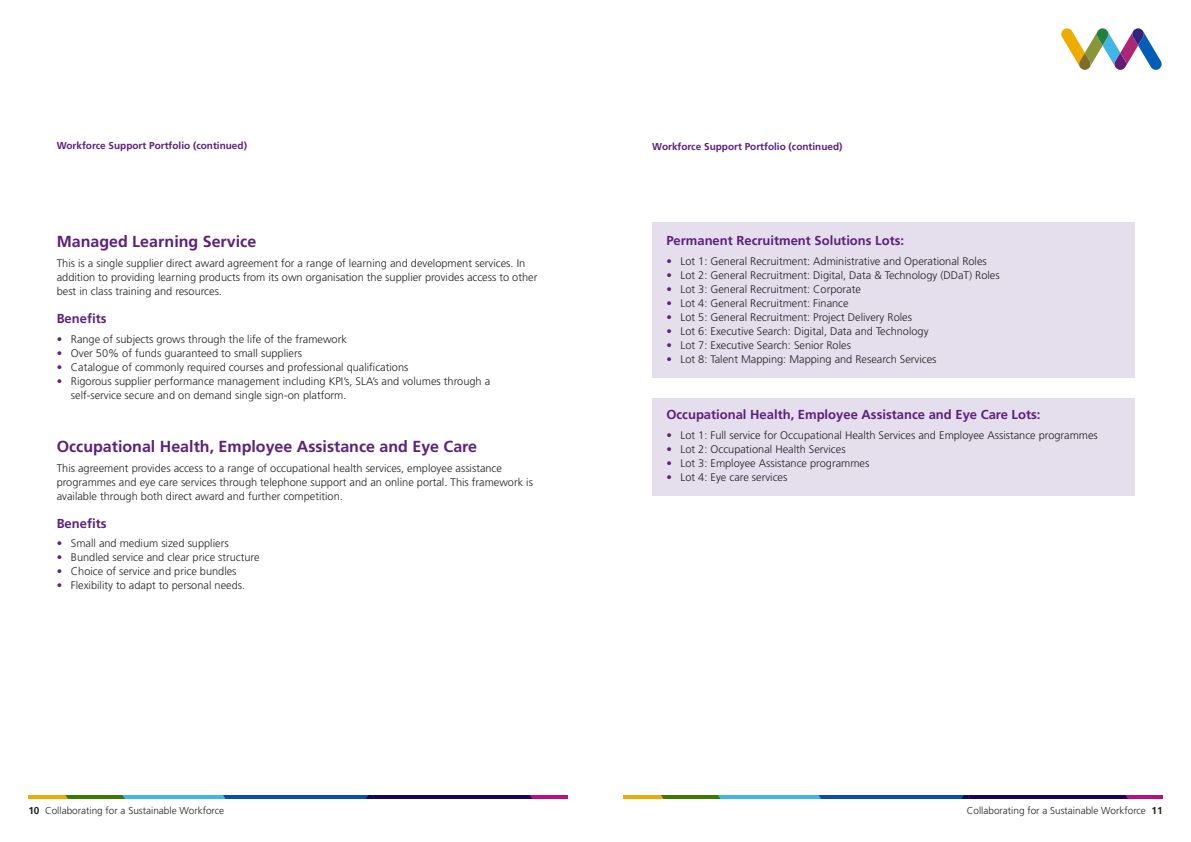
<style>
.page{position:relative;width:1191px;height:842px;background:#fff}
.page>*{position:absolute;margin:0;border:0;box-sizing:border-box;transform-origin:0 0}
.t1{font:700 16px "Frutiger";color:#5b207d}
.t2{font:700 13px "Frutiger";color:#5b207d}
.t3{font:300 11px/14px "Frutiger";color:#231f20}
.t4{font:300 10px "Frutiger";color:#231f20}
.t5{font:700 10px "Frutiger";color:#5b207d}
.s1{color:#5b207d}
.s2{font-weight:700}
</style>
<div class="page">
<svg style="left:624px;top:796px;width:538px;height:3px;background:#37527f"></svg>
<svg style="left:1061px;top:28px;width:100px;height:42px"></svg>
<svg style="left:28px;top:796px;width:539px;height:3px;background:#37527f"></svg>
<div style="left:652px;top:222px;width:482px;height:155px;background:#e5deec"></div>
<div style="left:652px;top:399px;width:482px;height:97px;background:#e5deec"></div>
<p class="t5" style="left:57px;top:140px;width:192px">Workforce Support Portfolio (continued)</p>
<p class="t1" style="left:57px;top:232px;width:201px">Managed Learning Service</p>
<p class="t3" style="left:57px;top:256px;width:482px">This is a single supplier direct award agreement for a range of learning and development services. In addition to providing learning products from its own organisation the supplier provides access to other best in class training and resources.</p>
<p class="t2" style="left:57px;top:311px;width:51px">Benefits</p>
<p class="t3" style="left:57px;top:332px;width:292px"><span class="s1">•</span> Range of subjects grows through the life of the framework</p>
<p class="t3" style="left:57px;top:346px;width:247px"><span class="s1">•</span> Over 50% of funds guaranteed to small suppliers</p>
<p class="t3" style="left:57px;top:360px;width:353px"><span class="s1">•</span> Catalogue of commonly required courses and professional qualifications</p>
<p class="t3" style="left:71px;top:374px;width:421px;text-indent:-14px"><span class="s1">•</span> Rigorous supplier performance management including KPI’s, SLA’s and volumes through a self-service secure and on demand single sign-on platform.</p>
<p class="t1" style="left:57px;top:437px;width:422px">Occupational Health, Employee Assistance and Eye Care</p>
<p class="t3" style="left:57px;top:461px;width:478px">This agreement provides access to a range of occupational health services, employee assistance programmes and eye care services through telephone support and an online portal. This framework is available through both direct award and further competition.</p>
<p class="t2" style="left:57px;top:515px;width:51px">Benefits</p>
<p class="t3" style="left:57px;top:537px;width:173px"><span class="s1">•</span> Small and medium sized suppliers</p>
<p class="t3" style="left:57px;top:551px;width:204px"><span class="s1">•</span> Bundled service and clear price structure</p>
<p class="t3" style="left:57px;top:565px;width:181px"><span class="s1">•</span> Choice of service and price bundles</p>
<p class="t3" style="left:57px;top:579px;width:190px"><span class="s1">•</span> Flexibility to adapt to personal needs.</p>
<p class="t5" style="left:652px;top:140px;width:192px">Workforce Support Portfolio (continued)</p>
<p class="t2" style="left:666px;top:233px;width:239px">Permanent Recruitment Solutions Lots:</p>
<p class="t3" style="left:666px;top:254px;width:322px"><span class="s1">•</span> Lot 1: General Recruitment: Administrative and Operational Roles</p>
<p class="t3" style="left:666px;top:268px;width:335px"><span class="s1">•</span> Lot 2: General Recruitment: Digital, Data &amp; Technology (DDaT) Roles</p>
<p class="t3" style="left:666px;top:282px;width:196px"><span class="s1">•</span> Lot 3: General Recruitment: Corporate</p>
<p class="t3" style="left:666px;top:296px;width:184px"><span class="s1">•</span> Lot 4: General Recruitment: Finance</p>
<p class="t3" style="left:666px;top:310px;width:247px"><span class="s1">•</span> Lot 5: General Recruitment: Project Delivery Roles</p>
<p class="t3" style="left:666px;top:324px;width:264px"><span class="s1">•</span> Lot 6: Executive Search: Digital, Data and Technology</p>
<p class="t3" style="left:666px;top:338px;width:186px"><span class="s1">•</span> Lot 7: Executive Search: Senior Roles</p>
<p class="t3" style="left:666px;top:352px;width:272px"><span class="s1">•</span> Lot 8: Talent Mapping: Mapping and Research Services</p>
<p class="t2" style="left:666px;top:407px;width:375px">Occupational Health, Employee Assistance and Eye Care Lots:</p>
<p class="t3" style="left:666px;top:428px;width:433px"><span class="s1">•</span> Lot 1: Full service for Occupational Health Services and Employee Assistance programmes</p>
<p class="t3" style="left:666px;top:442px;width:181px"><span class="s1">•</span> Lot 2: Occupational Health Services</p>
<p class="t3" style="left:666px;top:456px;width:204px"><span class="s1">•</span> Lot 3: Employee Assistance programmes</p>
<p class="t3" style="left:666px;top:470px;width:122px"><span class="s1">•</span> Lot 4: Eye care services</p>
<p class="t4" style="left:28px;top:804px;width:197px"><span class="s2">10</span> Collaborating for a Sustainable Workforce</p>
<p class="t4" style="left:966px;top:804px;width:197px">Collaborating for a Sustainable Workforce <span class="s2">11</span></p>
</div>
